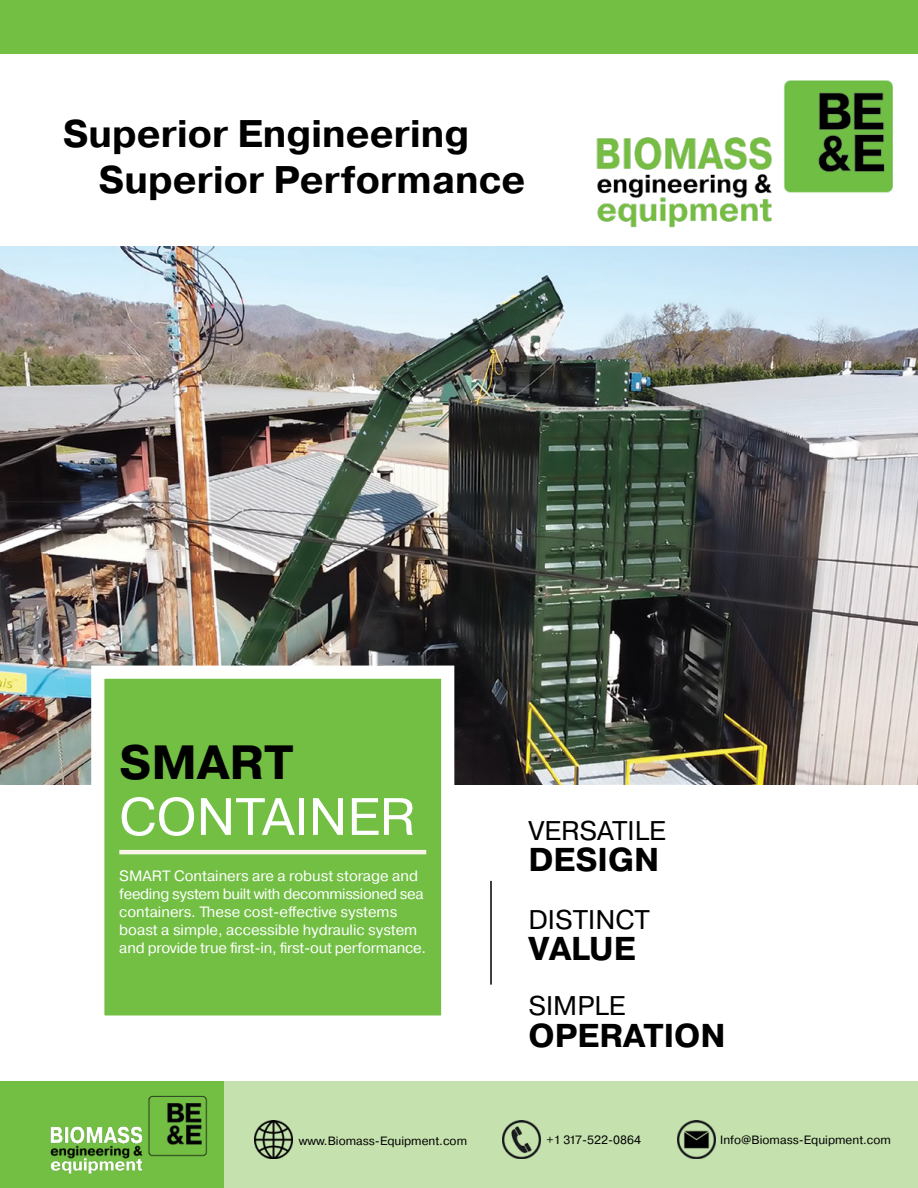
<style>
.page{position:relative;width:918px;height:1188px;background:#fff}
.page>*{position:absolute;margin:0;border:0;box-sizing:border-box;transform-origin:0 0}
.t1{font:52.5px "Pragmatica";color:#fff}
.t2{font:700 48px "Pragmatica";color:#000}
.t3{font:700 38.4px/46.2px "Pragmatica";color:#000}
.t4{font:700 33px "Pragmatica";color:#000}
.t5{font:27px "Pragmatica";color:#000}
.t6{font:15px/18px "Pragmatica";color:#fff}
.t7{font:12px "Pragmatica";color:#000}
</style>
<div class="page">
<div style="left:0;top:0;width:918px;height:54px;background:#72bf44"></div>
<img style="left:0;top:247px;width:918px;height:537px">
<div style="left:91px;top:666px;width:363px;height:363px;background:#72bf44;border:13px solid #fff"></div>
<img style="left:596px;top:80px;width:297px;height:148px">
<hr style="left:119px;top:850px;width:307px;height:4px;background:#f9f5e9">
<div style="left:0;top:1081px;width:224px;height:107px;background:#72bf44"></div>
<img style="left:50px;top:1095px;width:157px;height:79px">
<hr style="left:490px;top:881px;width:2px;height:104px;background:#000">
<div style="left:224px;top:1081px;width:694px;height:107px;background:#c5e1ae"></div>
<img style="left:255px;top:1121px;width:37px;height:37px">
<img style="left:503px;top:1121px;width:37px;height:37px">
<img style="left:678px;top:1121px;width:37px;height:37px">
<h3 class="t3" style="left:99px;top:111px;width:428px;text-indent:-36px">Superior Engineering<br>Superior Performance</h3>
<h2 class="t2" style="left:119px;top:731px;width:176px">SMART</h2>
<h1 class="t1" style="left:119px;top:784px;width:297px">CONTAINER</h1>
<p class="t6" style="left:119px;top:867px;width:308px">SMART Containers are a robust storage and feeding system built with decommissioned sea containers. These cost-effective systems boast a simple, accessible hydraulic system and provide true first-in, first-out performance.</p>
<h3 class="t5" style="left:528px;top:814px;width:139px">VERSATILE</h3>
<h3 class="t4" style="left:528px;top:838px;width:132px">DESIGN</h3>
<h3 class="t5" style="left:528px;top:903px;width:123px">DISTINCT</h3>
<h3 class="t4" style="left:528px;top:927px;width:109px">VALUE</h3>
<h3 class="t5" style="left:528px;top:989px;width:98px">SIMPLE</h3>
<h3 class="t4" style="left:528px;top:1014px;width:199px">OPERATION</h3>
<p class="t7" style="left:299px;top:1133px;width:170px">www.Biomass-Equipment.com</p>
<p class="t7" style="left:546px;top:1132px;width:96px">+1 317-522-0864</p>
<p class="t7" style="left:720px;top:1132px;width:172px">Info@Biomass-Equipment.com</p>
</div>
